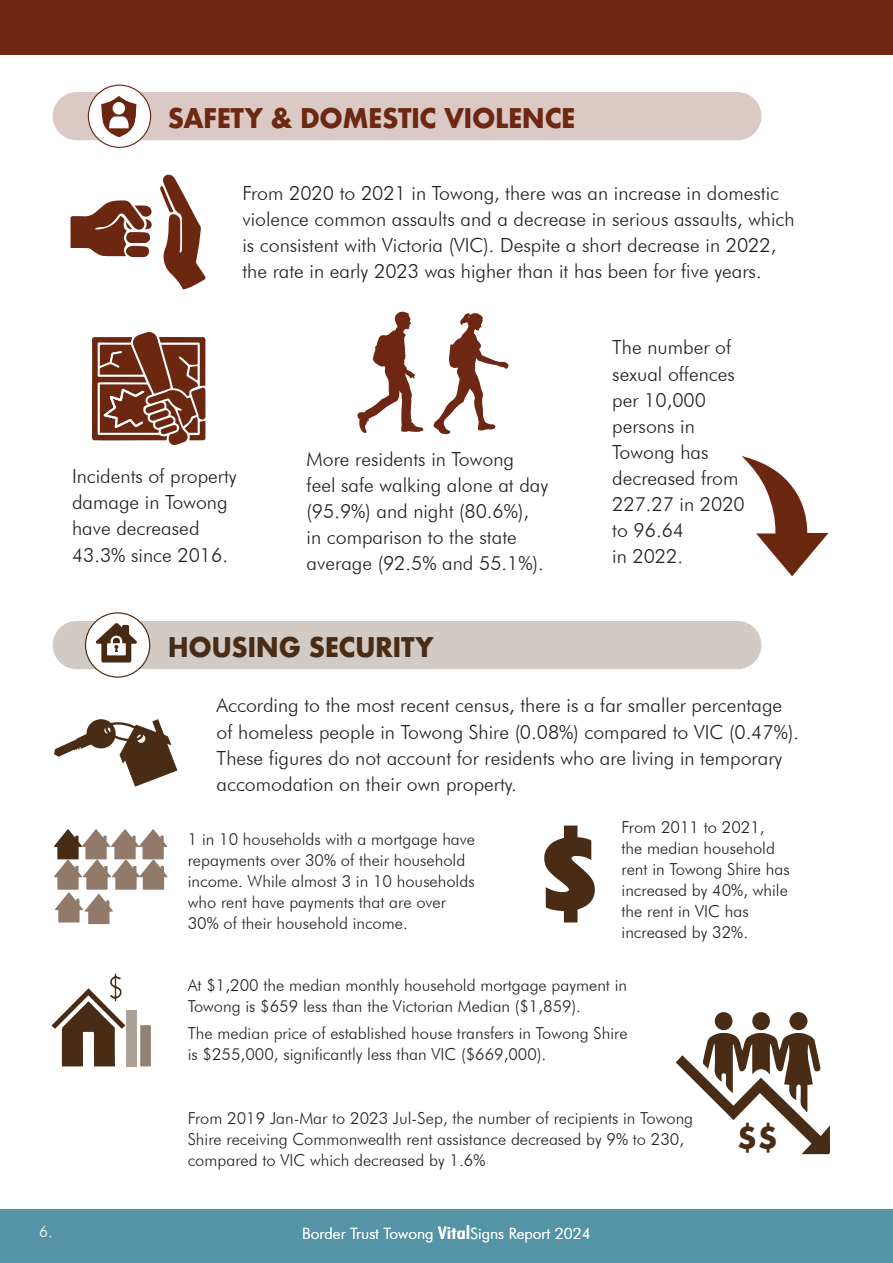
<style>
.page{position:relative;width:893px;height:1263px;background:#fff}
.page>*{position:absolute;margin:0;border:0;box-sizing:border-box;transform-origin:0 0}
.t1{font:700 30px "Futura";color:#492c15}
.t2{font:700 26.4px "Futura";letter-spacing:-.02em;color:#6d2712;scale:.96 1}
.t3{font:700 26.4px "Futura";letter-spacing:-.02em;color:#492c15;scale:.96 1}
.t4{font:300 19.5px/26.1px "Futura BT";color:#231f20}
.t5{font:300 16.5px/21px "Futura BT";color:#231f20}
.t6{font:300 15.6px "Futura BT";color:#fff}
.s1{font-family:"Futura";font-weight:500;font-stretch:condensed;font-size:16.5px}
</style>
<div class="page">
<div style="left:0;top:1209px;width:893px;height:54px;background:#5494a6"></div>
<div style="left:0;top:0;width:893px;height:54px;background:#6d2712"></div>
<svg style="left:54px;top:719px;width:123px;height:67px"></svg>
<div style="left:53px;top:92px;width:708px;height:48px;background:#dac9c4;border-radius:24px"></div>
<svg style="left:88px;top:85px;width:63px;height:63px"></svg>
<svg style="left:160px;top:174px;width:45px;height:115px"></svg>
<svg style="left:70px;top:200px;width:82px;height:57px"></svg>
<svg style="left:92px;top:332px;width:113px;height:113px"></svg>
<svg style="left:742px;top:456px;width:86px;height:120px"></svg>
<div style="left:53px;top:621px;width:708px;height:48px;background:#d2cac4;border-radius:24px"></div>
<svg style="left:85px;top:612px;width:65px;height:66px"></svg>
<svg style="left:357px;top:311px;width:66px;height:122px"></svg>
<svg style="left:433px;top:313px;width:75px;height:121px"></svg>
<svg style="left:54px;top:829px;width:113px;height:95px"></svg>
<div style="left:126px;top:1010px;width:10px;height:56px;background:#ada096"></div>
<svg style="left:140px;top:1025px;width:11px;height:41px"></svg>
<svg style="left:51px;top:973px;width:74px;height:93px"></svg>
<div style="left:789px;top:1012px;width:19px;height:18px;background:#492c15;border-radius:50%"></div>
<div style="left:752px;top:1012px;width:18px;height:18px;background:#492c15;border-radius:50%"></div>
<div style="left:715px;top:1012px;width:17px;height:18px;background:#492c15;border-radius:50%"></div>
<svg style="left:676px;top:1032px;width:154px;height:122px"></svg>
<svg style="left:544px;top:825px;width:51px;height:97px"></svg>
<p class="t2" style="left:168px;top:99px;width:426px">SAFETY &amp; DOMESTIC VIOLENCE</p>
<p class="t4" style="left:242px;top:180px;width:554px">From 2020 to 2021 in Towong, there was an increase in domestic violence common assaults and a decrease in serious assaults, which is consistent with Victoria (VIC). Despite a short decrease in 2022, the rate in early 2023 was higher than it has been for five years.</p>
<p class="t4" style="left:72px;top:463px;width:166px">Incidents of property damage in Towong have decreased<br>43.3% since 2016.</p>
<p class="t4" style="left:307px;top:446px;width:243px">More residents in Towong<br>feel safe walking alone at day (95.9%) and night (80.6%),</p>
<p class="t4" style="left:307px;top:524px;width:239px">in comparison to the state average (92.5% and 55.1%).</p>
<p class="t4" style="left:612px;top:334px;width:124px">The number of sexual offences per 10,000</p>
<p class="t4" style="left:612px;top:413px;width:128px">persons in<br>Towong has decreased from</p>
<p class="t4" style="left:612px;top:491px;width:134px">227.27 in 2020</p>
<p class="t4" style="left:612px;top:517px;width:73px">to 96.64</p>
<p class="t4" style="left:612px;top:543px;width:72px">in 2022.</p>
<p class="t6" style="left:39px;top:1222px;width:15px">6.</p>
<p class="t3" style="left:168px;top:627px;width:278px">HOUSING SECURITY</p>
<p class="t4" style="left:217px;top:692px;width:584px">According to the most recent census, there is a far smaller percentage of homeless people in Towong Shire (0.08%) compared to VIC (0.47%).<br>These figures do not account for residents who are living in temporary accomodation on their own property.</p>
<p class="t5" style="left:188px;top:828px;width:289px">1 in 10 households with a mortgage have repayments over 30% of their household income. While almost 3 in 10 households who rent have payments that are over 30% of their household income.</p>
<p class="t5" style="left:622px;top:816px;width:145px">From 2011 to 2021,</p>
<p class="t5" style="left:622px;top:837px;width:155px">the median household</p>
<p class="t5" style="left:622px;top:858px;width:170px">rent in Towong Shire has</p>
<p class="t5" style="left:622px;top:879px;width:168px">increased by 40%, while</p>
<p class="t5" style="left:622px;top:900px;width:129px">the rent in VIC has</p>
<p class="t5" style="left:622px;top:921px;width:128px">increased by 32%.</p>
<p class="t5" style="left:188px;top:974px;width:441px">At $1,200 the median monthly household mortgage payment in<br>Towong is $659 less than the Victorian Median ($1,859).</p>
<p class="t5" style="left:188px;top:1022px;width:441px">The median price of established house transfers in Towong Shire is $255,000, significantly less than VIC ($669,000).</p>
<p class="t5" style="left:188px;top:1108px;width:507px">From 2019 Jan-Mar to 2023 Jul-Sep, the number of recipients in Towong<br>Shire receiving Commonwealth rent assistance decreased by 9% to 230, compared to VIC which decreased by 1.6%</p>
<p class="t1" style="left:737px;top:1116px;width:42px">$$</p>
<p class="t6" style="left:302px;top:1224px;width:290px">Border Trust Towong <span class="s1">Vital</span>Signs Report 2024</p>
</div>
